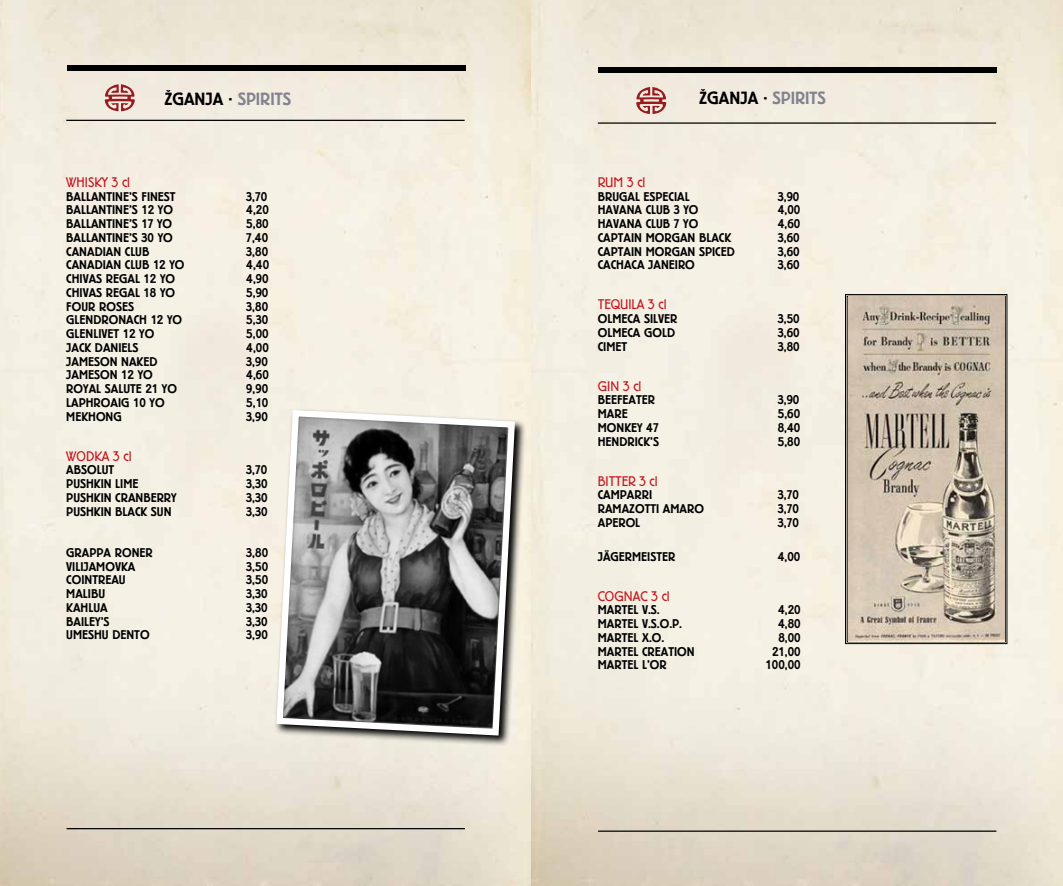
<style>
.page{position:relative;width:1063px;height:886px;background:#fff}
.page>*{position:absolute;margin:0;border:0;box-sizing:border-box;transform-origin:0 0}
.t1{font:500 17.5px "Berliner Grotesk";color:#000}
.t2{font:300 13.75px "Berliner Grotesk";color:#c4161c}
.t3{font:500 12.5px "Berliner Grotesk";color:#000}
.s1{color:#83838f}
</style>
<div class="page">
<img style="left:0;top:0;width:1063px;height:886px">
<svg style="left:105px;top:84px;width:30px;height:27px"></svg>
<hr style="left:66px;top:120px;width:399px;height:1px;background:#000">
<div style="left:67px;top:65px;width:398px;height:5px;background:#000"></div>
<hr style="left:67px;top:828px;width:398px;height:1px;background:#000">
<svg style="left:274px;top:408px;width:252px;height:338px;fill:#f1ecde"></svg>
<svg style="left:273px;top:407px;width:245px;height:332px"></svg>
<svg style="left:636px;top:87px;width:30px;height:27px"></svg>
<hr style="left:598px;top:122px;width:398px;height:2px;background:#000">
<div style="left:598px;top:68px;width:399px;height:5px;background:#000"></div>
<svg style="left:845px;top:294px;width:163px;height:350px"></svg>
<div style="left:847px;top:296px;width:159px;height:346px;border:1px solid #000"></div>
<img style="left:848px;top:297px;width:156px;height:344px">
<hr style="left:598px;top:830px;width:398px;height:2px;background:#000">
<h1 class="t1" style="left:164px;top:89px;width:128px">ŽGANJA · <span class="s1">SPIRITS</span></h1>
<p class="t2" style="left:66px;top:174px;width:65px">WHISKY 3 cl</p>
<p class="t3" style="left:66px;top:189px;width:111px">BALLANTINE'S FINEST</p>
<p class="t3" style="left:246px;top:189px;width:23px">3,70</p>
<p class="t3" style="left:66px;top:203px;width:108px">BALLANTINE'S 12 YO</p>
<p class="t3" style="left:246px;top:203px;width:24px">4,20</p>
<p class="t3" style="left:66px;top:217px;width:107px">BALLANTINE'S 17 YO</p>
<p class="t3" style="left:246px;top:217px;width:24px">5,80</p>
<p class="t3" style="left:66px;top:231px;width:108px">BALLANTINE'S 30 YO</p>
<p class="t3" style="left:246px;top:231px;width:23px">7,40</p>
<p class="t3" style="left:66px;top:244px;width:85px">CANADIAN CLUB</p>
<p class="t3" style="left:246px;top:244px;width:23px">3,80</p>
<p class="t3" style="left:66px;top:258px;width:120px">CANADIAN CLUB 12 YO</p>
<p class="t3" style="left:246px;top:258px;width:24px">4,40</p>
<p class="t3" style="left:66px;top:272px;width:110px">CHIVAS REGAL 12 YO</p>
<p class="t3" style="left:246px;top:272px;width:24px">4,90</p>
<p class="t3" style="left:66px;top:286px;width:110px">CHIVAS REGAL 18 YO</p>
<p class="t3" style="left:246px;top:286px;width:24px">5,90</p>
<p class="t3" style="left:66px;top:299px;width:69px">FOUR ROSES</p>
<p class="t3" style="left:246px;top:299px;width:23px">3,80</p>
<p class="t3" style="left:66px;top:313px;width:117px">GLENDRONACH 12 YO</p>
<p class="t3" style="left:246px;top:313px;width:23px">5,30</p>
<p class="t3" style="left:66px;top:327px;width:90px">GLENLIVET 12 YO</p>
<p class="t3" style="left:246px;top:327px;width:24px">5,00</p>
<p class="t3" style="left:66px;top:341px;width:74px">JACK DANIELS</p>
<p class="t3" style="left:246px;top:341px;width:24px">4,00</p>
<p class="t3" style="left:66px;top:354px;width:93px">JAMESON NAKED</p>
<p class="t3" style="left:246px;top:354px;width:23px">3,90</p>
<p class="t3" style="left:66px;top:368px;width:88px">JAMESON 12 YO</p>
<p class="t3" style="left:246px;top:368px;width:24px">4,60</p>
<p class="t3" style="left:66px;top:382px;width:112px">ROYAL SALUTE 21 YO</p>
<p class="t3" style="left:246px;top:382px;width:23px">9,90</p>
<p class="t3" style="left:66px;top:396px;width:100px">LAPHROAIG 10 YO</p>
<p class="t3" style="left:246px;top:396px;width:24px">5,10</p>
<p class="t3" style="left:66px;top:409px;width:57px">MEKHONG</p>
<p class="t3" style="left:246px;top:409px;width:23px">3,90</p>
<p class="t2" style="left:66px;top:448px;width:67px">WODKA 3 cl</p>
<p class="t3" style="left:66px;top:463px;width:49px">ABSOLUT</p>
<p class="t3" style="left:246px;top:463px;width:23px">3,70</p>
<p class="t3" style="left:66px;top:477px;width:74px">PUSHKIN LIME</p>
<p class="t3" style="left:246px;top:477px;width:23px">3,30</p>
<p class="t3" style="left:66px;top:491px;width:112px">PUSHKIN CRANBERRY</p>
<p class="t3" style="left:246px;top:491px;width:23px">3,30</p>
<p class="t3" style="left:66px;top:504px;width:107px">PUSHKIN BLACK SUN</p>
<p class="t3" style="left:246px;top:504px;width:23px">3,30</p>
<p class="t3" style="left:66px;top:546px;width:88px">GRAPPA RONER</p>
<p class="t3" style="left:246px;top:546px;width:23px">3,80</p>
<p class="t3" style="left:66px;top:559px;width:71px">VILIJAMOVKA</p>
<p class="t3" style="left:246px;top:559px;width:23px">3,50</p>
<p class="t3" style="left:66px;top:573px;width:61px">COINTREAU</p>
<p class="t3" style="left:246px;top:573px;width:23px">3,50</p>
<p class="t3" style="left:66px;top:587px;width:40px">MALIBU</p>
<p class="t3" style="left:246px;top:587px;width:23px">3,30</p>
<p class="t3" style="left:66px;top:601px;width:43px">KAHLUA</p>
<p class="t3" style="left:246px;top:601px;width:23px">3,30</p>
<p class="t3" style="left:66px;top:614px;width:45px">BAILEY'S</p>
<p class="t3" style="left:246px;top:614px;width:23px">3,30</p>
<p class="t3" style="left:66px;top:628px;width:85px">UMESHU DENTO</p>
<p class="t3" style="left:246px;top:628px;width:23px">3,90</p>
<h1 class="t1" style="left:699px;top:88px;width:128px">ŽGANJA · <span class="s1">SPIRITS</span></h1>
<p class="t2" style="left:598px;top:174px;width:49px">RUM 3 cl</p>
<p class="t3" style="left:598px;top:189px;width:93px">BRUGAL ESPECIAL</p>
<p class="t3" style="left:778px;top:189px;width:23px">3,90</p>
<p class="t3" style="left:598px;top:203px;width:102px">HAVANA CLUB 3 YO</p>
<p class="t3" style="left:778px;top:203px;width:24px">4,00</p>
<p class="t3" style="left:598px;top:217px;width:102px">HAVANA CLUB 7 YO</p>
<p class="t3" style="left:778px;top:217px;width:24px">4,60</p>
<p class="t3" style="left:598px;top:231px;width:135px">CAPTAIN MORGAN BLACK</p>
<p class="t3" style="left:778px;top:231px;width:23px">3,60</p>
<p class="t3" style="left:598px;top:244px;width:138px">CAPTAIN MORGAN SPICED</p>
<p class="t3" style="left:778px;top:244px;width:23px">3,60</p>
<p class="t3" style="left:598px;top:258px;width:99px">CACHACA JANEIRO</p>
<p class="t3" style="left:778px;top:258px;width:23px">3,60</p>
<p class="t2" style="left:598px;top:297px;width:70px">TEQUILA 3 cl</p>
<p class="t3" style="left:598px;top:312px;width:81px">OLMECA SILVER</p>
<p class="t3" style="left:778px;top:312px;width:23px">3,50</p>
<p class="t3" style="left:598px;top:326px;width:79px">OLMECA GOLD</p>
<p class="t3" style="left:778px;top:326px;width:23px">3,60</p>
<p class="t3" style="left:598px;top:339px;width:31px">CIMET</p>
<p class="t3" style="left:778px;top:339px;width:23px">3,80</p>
<p class="t2" style="left:598px;top:378px;width:45px">GIN 3 cl</p>
<p class="t3" style="left:598px;top:393px;width:59px">BEEFEATER</p>
<p class="t3" style="left:778px;top:393px;width:23px">3,90</p>
<p class="t3" style="left:598px;top:407px;width:31px">MARE</p>
<p class="t3" style="left:778px;top:407px;width:24px">5,60</p>
<p class="t3" style="left:598px;top:421px;width:62px">MONKEY 47</p>
<p class="t3" style="left:778px;top:421px;width:24px">8,40</p>
<p class="t3" style="left:598px;top:434px;width:63px">HENDRICK'S</p>
<p class="t3" style="left:778px;top:434px;width:24px">5,80</p>
<p class="t2" style="left:598px;top:473px;width:61px">BITTER 3 cl</p>
<p class="t3" style="left:598px;top:488px;width:56px">CAMPARRI</p>
<p class="t3" style="left:778px;top:488px;width:23px">3,70</p>
<p class="t3" style="left:598px;top:502px;width:108px">RAMAZOTTI AMARO</p>
<p class="t3" style="left:778px;top:502px;width:23px">3,70</p>
<p class="t3" style="left:598px;top:516px;width:44px">APEROL</p>
<p class="t3" style="left:778px;top:516px;width:23px">3,70</p>
<p class="t3" style="left:598px;top:549px;width:79px">JÄGERMEISTER</p>
<p class="t3" style="left:778px;top:549px;width:24px">4,00</p>
<p class="t2" style="left:598px;top:588px;width:73px">COGNAC 3 cl</p>
<p class="t3" style="left:598px;top:603px;width:63px">MARTEL V.S.</p>
<p class="t3" style="left:778px;top:603px;width:24px">4,20</p>
<p class="t3" style="left:598px;top:617px;width:86px">MARTEL V.S.O.P.</p>
<p class="t3" style="left:778px;top:617px;width:24px">4,80</p>
<p class="t3" style="left:598px;top:631px;width:68px">MARTEL X.O.</p>
<p class="t3" style="left:778px;top:631px;width:24px">8,00</p>
<p class="t3" style="left:598px;top:644px;width:98px">MARTEL CREATION</p>
<p class="t3" style="left:772px;top:644px;width:30px">21,00</p>
<p class="t3" style="left:598px;top:658px;width:71px">MARTEL L'OR</p>
<p class="t3" style="left:766px;top:658px;width:37px">100,00</p>
</div>
